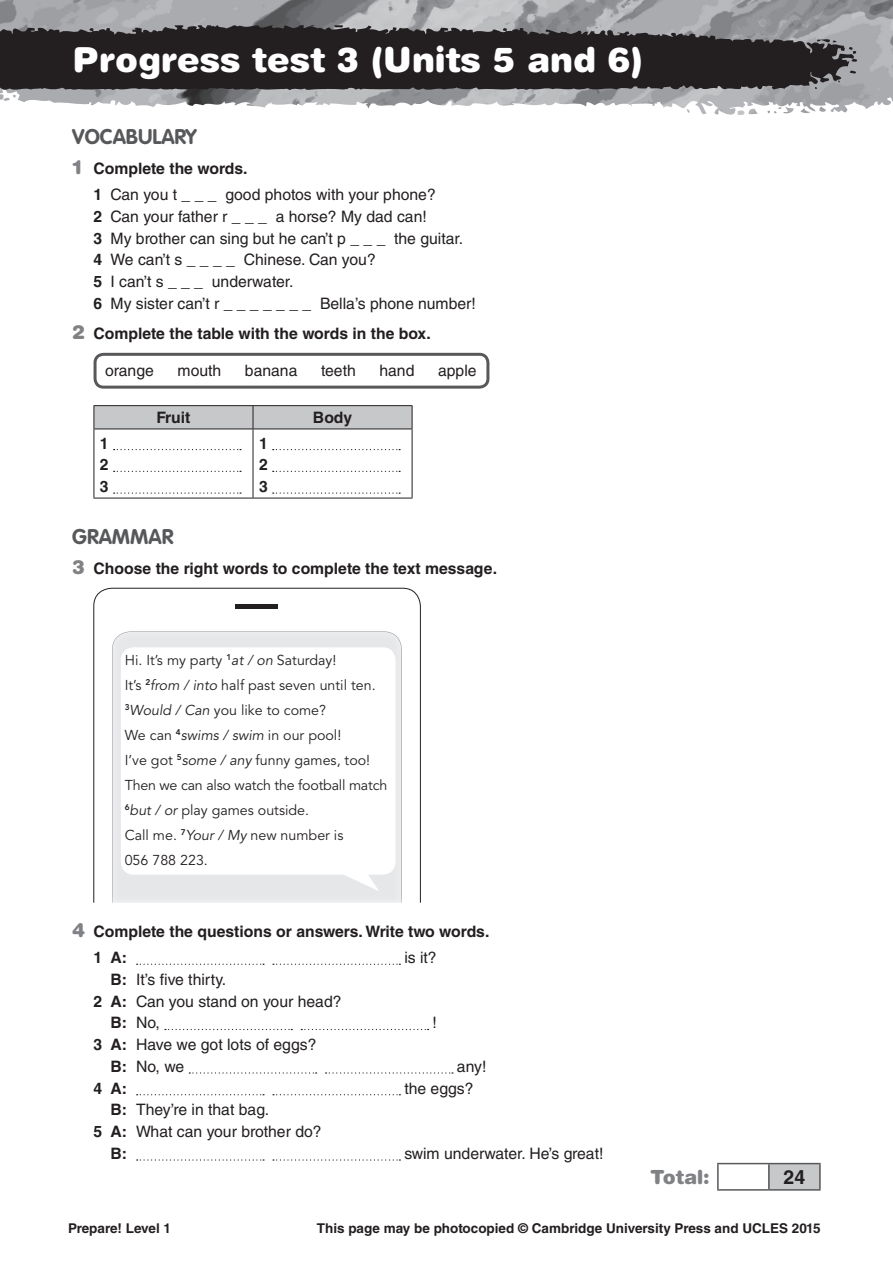
<style>
.page{position:relative;width:893px;height:1263px;background:#fff}
.page>*{position:absolute;margin:0;border:0;box-sizing:border-box;transform-origin:0 0}
.t1{font:900 34.5px "Helvetica Rounded LT Std";color:#fff}
.t2{font:700 21px "VAG Rounded Std";color:#57585a}
.t3{font:900 19.5px "Helvetica Rounded LT Std";color:#808285}
.t4{font:700 19.5px "Helvetica LT Std";color:#231f20}
.t5{font:15.75px/21.8px "Helvetica LT Std";color:#231f20}
.t6{font:700 15.75px/21.8px "Helvetica LT Std";color:#231f20;text-align:justify}
.t7{font:14.25px/25px "Avenir LT Std";color:#231f20}
.t8{font:700 13.5px "Helvetica LT Std";color:#231f20}
.s1{font-family:"Helvetica Rounded LT Std";font-weight:900;font-size:19.5px;color:#808285}
.s2{font-weight:700}
.s3{font-style:italic}
</style>
<div class="page">
<svg style="left:706px;top:0;width:187px;height:115px;background:#adaeb1"></svg>
<img style="left:0;top:0;width:706px;height:114px">
<svg style="left:0;top:25px;width:857px;height:67px;background:#494648"></svg>
<div style="left:769px;top:1163px;width:51px;height:27px;background:#c7c8ca"></div>
<hr style="left:717px;top:1163px;width:52px;height:1px;background:#57585a">
<hr style="left:717px;top:1164px;width:2px;height:25px;background:#57585a">
<hr style="left:769px;top:1163px;width:52px;height:1px;background:#57585a">
<hr style="left:768px;top:1164px;width:2px;height:25px;background:#57585a">
<hr style="left:819px;top:1164px;width:2px;height:25px;background:#57585a">
<hr style="left:717px;top:1189px;width:52px;height:1px;background:#57585a">
<hr style="left:769px;top:1189px;width:52px;height:1px;background:#57585a">
<svg style="left:60px;top:0;width:599px;height:114px;background:#686768"></svg>
<div style="left:94px;top:353px;width:395px;height:36px;border:3px solid #57585a;border-radius:9px"></div>
<hr style="left:94px;top:405px;width:159px;height:1px;background:#231f20">
<hr style="left:253px;top:405px;width:159px;height:1px;background:#231f20">
<svg style="left:94px;top:406px;width:319px;height:23px;background:#c0c1c3"></svg>
<hr style="left:94px;top:429px;width:159px;height:1px;background:#231f20">
<hr style="left:94px;top:429px;width:1px;height:69px;background:#231f20">
<hr style="left:253px;top:429px;width:159px;height:1px;background:#231f20">
<hr style="left:253px;top:429px;width:1px;height:69px;background:#231f20">
<hr style="left:412px;top:429px;width:1px;height:69px;background:#231f20">
<hr style="left:94px;top:498px;width:159px;height:1px;background:#231f20">
<hr style="left:253px;top:498px;width:159px;height:1px;background:#231f20">
<svg style="left:114px;top:449px;width:127px;height:1px"></svg>
<svg style="left:114px;top:471px;width:127px;height:1px"></svg>
<svg style="left:114px;top:492px;width:127px;height:2px"></svg>
<svg style="left:273px;top:449px;width:127px;height:1px"></svg>
<svg style="left:273px;top:471px;width:127px;height:1px"></svg>
<svg style="left:273px;top:492px;width:127px;height:2px"></svg>
<svg style="left:93px;top:588px;width:328px;height:315px"></svg>
<img style="left:112px;top:632px;width:290px;height:271px">
<hr style="left:235px;top:604px;width:43px;height:4px;background:#231f20">
<svg style="left:121px;top:647px;width:275px;height:244px"></svg>
<svg style="left:137px;top:964px;width:127px;height:1px"></svg>
<svg style="left:273px;top:964px;width:127px;height:1px"></svg>
<svg style="left:165px;top:1029px;width:127px;height:1px"></svg>
<svg style="left:301px;top:1029px;width:128px;height:1px"></svg>
<svg style="left:189px;top:1072px;width:128px;height:1px"></svg>
<svg style="left:326px;top:1072px;width:127px;height:1px"></svg>
<svg style="left:137px;top:1094px;width:127px;height:1px"></svg>
<svg style="left:273px;top:1094px;width:127px;height:1px"></svg>
<svg style="left:137px;top:1159px;width:127px;height:1px"></svg>
<svg style="left:273px;top:1159px;width:127px;height:1px"></svg>
<h1 class="t1" style="left:72px;top:38px;width:572px">Progress test 3 (Units 5 and 6)</h1>
<h2 class="t2" style="left:72px;top:124px;width:126px">VOCABULARY</h2>
<p class="t5" style="left:94px;top:155px;width:344px;line-height:26px;text-indent:-21px"><span class="s1">1</span> <span class="s2">Complete the words.<br>1</span> Can you t _ _ _ good photos with your phone?</p>
<p class="t5" style="left:94px;top:205px;width:384px"><span class="s2">2</span> Can your father r _ _ _ a horse? My dad can!<br><span class="s2">3</span> My brother can sing but he can’t p _ _ _ the guitar.<br><span class="s2">4</span> We can’t s _ _ _ _ Chinese. Can you?<br><span class="s2">5</span> I can’t s _ _ _ underwater.<br><span class="s2">6</span> My sister can’t r _ _ _ _ _ _ _ Bella’s phone number!</p>
<p class="t6" style="left:72px;top:322px;width:360px"><span class="s1">2</span> Complete the table with the words in the box.</p>
<p class="t5" style="left:105px;top:359px;width:50px">orange</p>
<p class="t5" style="left:178px;top:359px;width:45px">mouth</p>
<p class="t5" style="left:245px;top:359px;width:54px">banana</p>
<p class="t5" style="left:321px;top:359px;width:36px">teeth</p>
<p class="t5" style="left:379px;top:359px;width:37px">hand</p>
<p class="t5" style="left:438px;top:359px;width:40px">apple</p>
<p class="t6" style="left:157px;top:406px;width:35px">Fruit</p>
<p class="t6" style="left:313px;top:406px;width:41px">Body</p>
<p class="t6" style="left:100px;top:432px;width:10px">1<br>2<br>3</p>
<p class="t6" style="left:259px;top:432px;width:10px">1<br>2<br>3</p>
<h2 class="t2" style="left:72px;top:524px;width:103px">GRAMMAR</h2>
<p class="t6" style="left:72px;top:557px;width:426px"><span class="s1">3</span> Choose the right words to complete the text message.</p>
<p class="t7" style="left:125px;top:648px;width:264px">Hi. It’s my party <sup>1</sup><span class="s3">at / on</span> Saturday!<br>It’s <sup>2</sup><span class="s3">from / into</span> half past seven until ten.<br><sup>3</sup><span class="s3">Would / Can</span> you like to come?<br>We can <sup>4</sup><span class="s3">swims / swim</span> in our pool!<br>I’ve got <sup>5</sup><span class="s3">some / any</span> funny games, too!<br>Then we can also watch the football match<br><sup>6</sup><span class="s3">but / or</span> play games outside.<br>Call me. <sup>7</sup><span class="s3">Your / My</span> new number is<br>056 788 223.</p>
<p class="t6" style="left:94px;top:918px;width:397px;line-height:26px;text-indent:-21px"><span class="s1">4</span> Complete the questions or answers. Write two words.<br>1 A:</p>
<p class="t5" style="left:404px;top:947px;width:34px">is it?</p>
<p class="t5" style="left:111px;top:968px;width:117px"><span class="s2">B:</span> It’s five thirty.</p>
<p class="t5" style="left:94px;top:990px;width:249px"><span class="s2">2 A:</span> Can you stand on your head?</p>
<p class="t5" style="left:111px;top:1012px;width:51px"><span class="s2">B:</span> No,</p>
<p class="t5" style="left:433px;top:1012px;width:6px">!</p>
<p class="t5" style="left:111px;top:1034px;width:207px;text-indent:-17px"><span class="s2">3 A:</span> Have we got lots of eggs?<br><span class="s2">B:</span> No, we</p>
<p class="t5" style="left:457px;top:1055px;width:31px">any!</p>
<p class="t6" style="left:94px;top:1077px;width:35px">4 A:</p>
<p class="t5" style="left:404px;top:1077px;width:71px">the eggs?</p>
<p class="t5" style="left:111px;top:1099px;width:160px"><span class="s2">B:</span> They’re in that bag.</p>
<p class="t5" style="left:94px;top:1121px;width:230px"><span class="s2">5 A:</span> What can your brother do?</p>
<p class="t6" style="left:111px;top:1142px;width:18px">B:</p>
<p class="t5" style="left:404px;top:1142px;width:201px">swim underwater. He’s great!</p>
<p class="t3" style="left:650px;top:1164px;width:61px">Total:</p>
<p class="t4" style="left:784px;top:1165px;width:23px">24</p>
<p class="t8" style="left:68px;top:1220px;width:105px">Prepare! Level 1</p>
<p class="t8" style="left:317px;top:1220px;width:505px">This page may be photocopied © Cambridge University Press and UCLES 2015</p>
</div>
